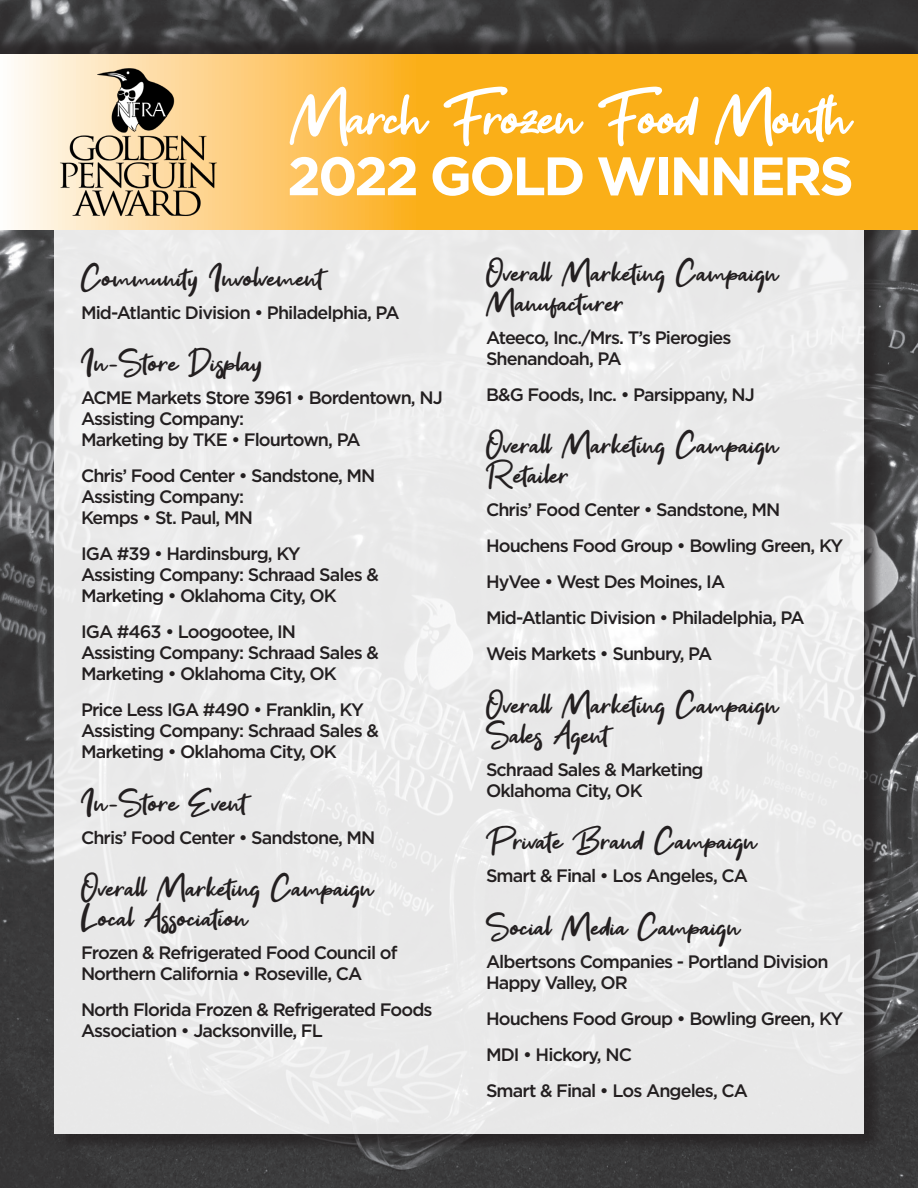
<style>
.page{position:relative;width:918px;height:1188px;background:#fff}
.page>*{position:absolute;margin:0;border:0;box-sizing:border-box;transform-origin:0 0}
.t1{font:78.9px "Get Show";letter-spacing:-.025em;color:#fff}
.t2{font:700 54px "Gotham";letter-spacing:-.05em;color:#fff}
.t3{font:39px/30px "Get Show";color:#231f20}
.t4{font:500 18px/21px "Gotham";letter-spacing:-.05em;color:#231f20}
</style>
<div class="page">
<img style="left:0;top:0;width:918px;height:1188px">
<div style="left:56px;top:162px;width:827px;height:991px;background:#231f20;opacity:.75"></div>
<div style="left:54px;top:160px;width:810px;height:974px;background:#e9e9e9"></div>
<div style="left:0;top:34px;width:918px;height:192px;background:#231f20;opacity:.75"></div>
<svg style="left:0;top:54px;width:918px;height:176px;background:#fbb93a"></svg>
<img style="left:54px;top:65px;width:169px;height:153px">
<p class="t1" style="left:290px;top:73px;width:563px">March Frozen Food Month</p>
<p class="t2" style="left:287px;top:140px;width:568px">2022 GOLD WINNERS</p>
<p class="t3" style="left:81px;top:263px;width:244px">Community Involvement</p>
<p class="t4" style="left:81px;top:302px;width:320px">Mid-Atlantic Division • Philadelphia, PA</p>
<p class="t3" style="left:81px;top:348px;width:183px">In-Store Display</p>
<p class="t4" style="left:81px;top:387px;width:363px">ACME Markets Store 3961 • Bordentown, NJ</p>
<p class="t4" style="left:81px;top:408px;width:165px">Assisting Company:</p>
<p class="t4" style="left:81px;top:429px;width:281px">Marketing by TKE • Flourtown, PA</p>
<p class="t4" style="left:81px;top:465px;width:296px">Chris’ Food Center • Sandstone, MN</p>
<p class="t4" style="left:81px;top:486px;width:165px">Assisting Company:</p>
<p class="t4" style="left:81px;top:507px;width:174px">Kemps • St. Paul, MN</p>
<p class="t4" style="left:81px;top:543px;width:221px">IGA #39 • Hardinsburg, KY</p>
<p class="t4" style="left:81px;top:564px;width:299px">Assisting Company: Schraad Sales &amp;</p>
<p class="t4" style="left:81px;top:585px;width:257px">Marketing • Oklahoma City, OK</p>
<p class="t4" style="left:81px;top:621px;width:217px">IGA #463 • Loogootee, IN</p>
<p class="t4" style="left:81px;top:642px;width:299px">Assisting Company: Schraad Sales &amp;</p>
<p class="t4" style="left:81px;top:663px;width:257px">Marketing • Oklahoma City, OK</p>
<p class="t4" style="left:81px;top:699px;width:284px">Price Less IGA #490 • Franklin, KY</p>
<p class="t4" style="left:81px;top:720px;width:299px">Assisting Company: Schraad Sales &amp;</p>
<p class="t4" style="left:81px;top:741px;width:257px">Marketing • Oklahoma City, OK</p>
<p class="t3" style="left:81px;top:788px;width:168px">In-Store Event</p>
<p class="t4" style="left:81px;top:827px;width:296px">Chris’ Food Center • Sandstone, MN</p>
<p class="t3" style="left:81px;top:873px;width:294px">Overall Marketing Campaign<br>Local Association</p>
<p class="t4" style="left:81px;top:942px;width:318px">Frozen &amp; Refrigerated Food Council of</p>
<p class="t4" style="left:81px;top:963px;width:283px">Northern California • Roseville, CA</p>
<p class="t4" style="left:81px;top:999px;width:353px">North Florida Frozen &amp; Refrigerated Foods<br>Association • Jacksonville, FL</p>
<p class="t3" style="left:486px;top:258px;width:294px">Overall Marketing Campaign<br>Manufacturer</p>
<p class="t4" style="left:486px;top:326px;width:247px">Ateeco, Inc./Mrs. T’s Pierogies</p>
<p class="t4" style="left:486px;top:347px;width:137px">Shenandoah, PA</p>
<p class="t4" style="left:486px;top:383px;width:270px">B&amp;G Foods, Inc. • Parsippany, NJ</p>
<p class="t3" style="left:486px;top:430px;width:294px">Overall Marketing Campaign<br>Retailer</p>
<p class="t4" style="left:486px;top:499px;width:296px">Chris’ Food Center • Sandstone, MN</p>
<p class="t4" style="left:486px;top:535px;width:359px">Houchens Food Group • Bowling Green, KY</p>
<p class="t4" style="left:486px;top:571px;width:241px">HyVee • West Des Moines, IA</p>
<p class="t4" style="left:486px;top:607px;width:320px">Mid-Atlantic Division • Philadelphia, PA</p>
<p class="t4" style="left:486px;top:643px;width:228px">Weis Markets • Sunbury, PA</p>
<p class="t3" style="left:486px;top:690px;width:294px">Overall Marketing Campaign<br>Sales Agent</p>
<p class="t4" style="left:486px;top:758px;width:219px">Schraad Sales &amp; Marketing</p>
<p class="t4" style="left:486px;top:779px;width:158px">Oklahoma City, OK</p>
<p class="t3" style="left:486px;top:826px;width:272px">Private Brand Campaign</p>
<p class="t4" style="left:486px;top:865px;width:264px">Smart &amp; Final • Los Angeles, CA</p>
<p class="t3" style="left:486px;top:912px;width:256px">Social Media Campaign</p>
<p class="t4" style="left:486px;top:950px;width:344px">Albertsons Companies - Portland Division</p>
<p class="t4" style="left:486px;top:971px;width:143px">Happy Valley, OR</p>
<p class="t4" style="left:486px;top:1007px;width:359px">Houchens Food Group • Bowling Green, KY</p>
<p class="t4" style="left:486px;top:1043px;width:147px">MDI • Hickory, NC</p>
<p class="t4" style="left:486px;top:1079px;width:264px">Smart &amp; Final • Los Angeles, CA</p>
</div>
